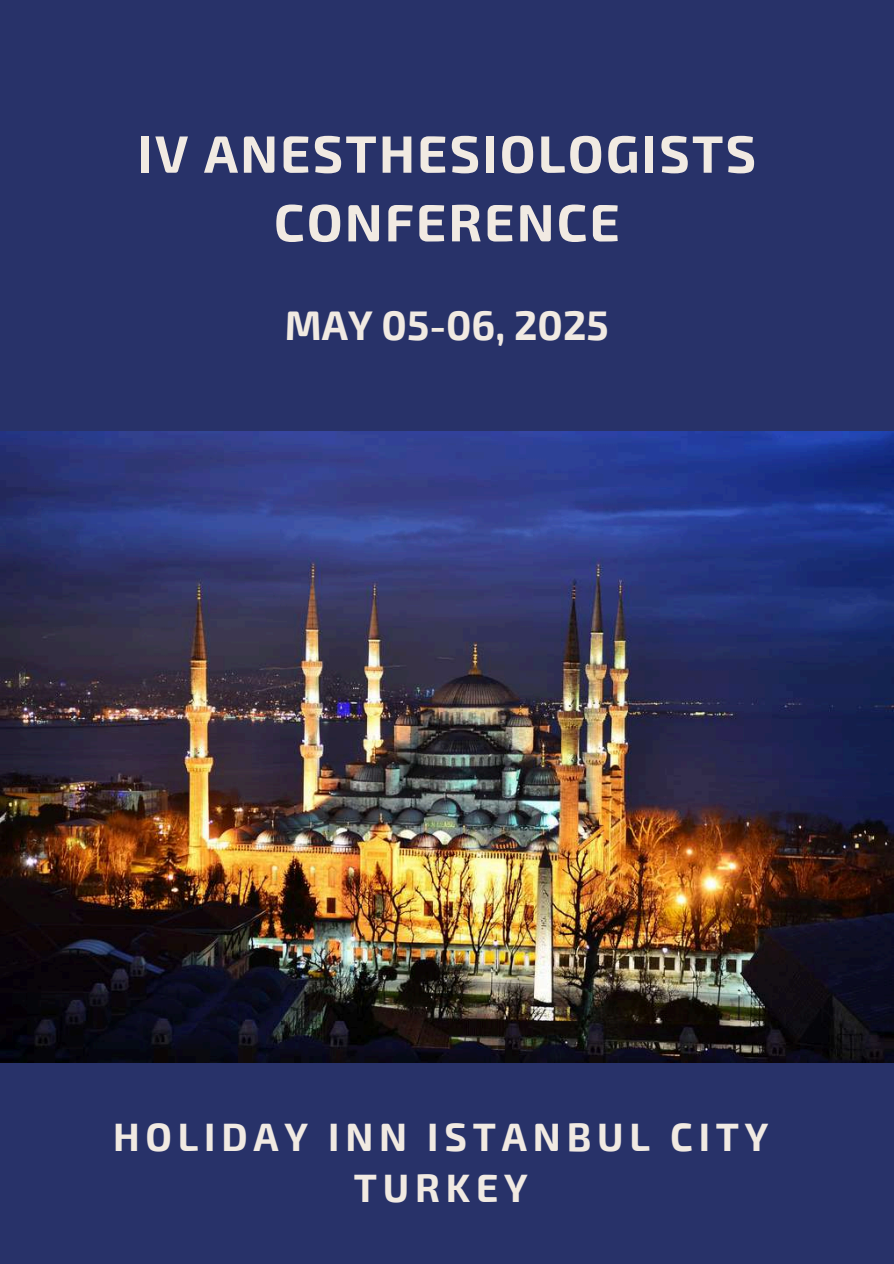
<style>
.page{position:relative;width:894px;height:1264px;background:#fff}
.page>*{position:absolute;margin:0;border:0;box-sizing:border-box;transform-origin:0 0}
.t1{font:700 52.5px/68.7px "Exo 2";letter-spacing:.04em;color:#f1eae2;text-align:center}
.t2{font:700 40.5px "Exo 2";color:#f1eae2}
.t3{font:700 38.7px/50.7px "Exo 2";letter-spacing:.15em;color:#f1eae2;text-align:center}
</style>
<div class="page">
<div style="left:0;top:0;width:893px;height:1263px;background:#283269"></div>
<img style="left:0;top:431px;width:893px;height:631px">
<p class="t1" style="left:137px;top:117px;width:620px">IV ANESTHESIOLOGISTS<br>CONFERENCE</p>
<p class="t2" style="left:285px;top:298px;width:325px">MAY 05-06, 2025</p>
<p class="t3" style="left:113px;top:1110px;width:657px">HOLIDAY INN ISTANBUL CITY<br>TURKEY</p>
</div>
